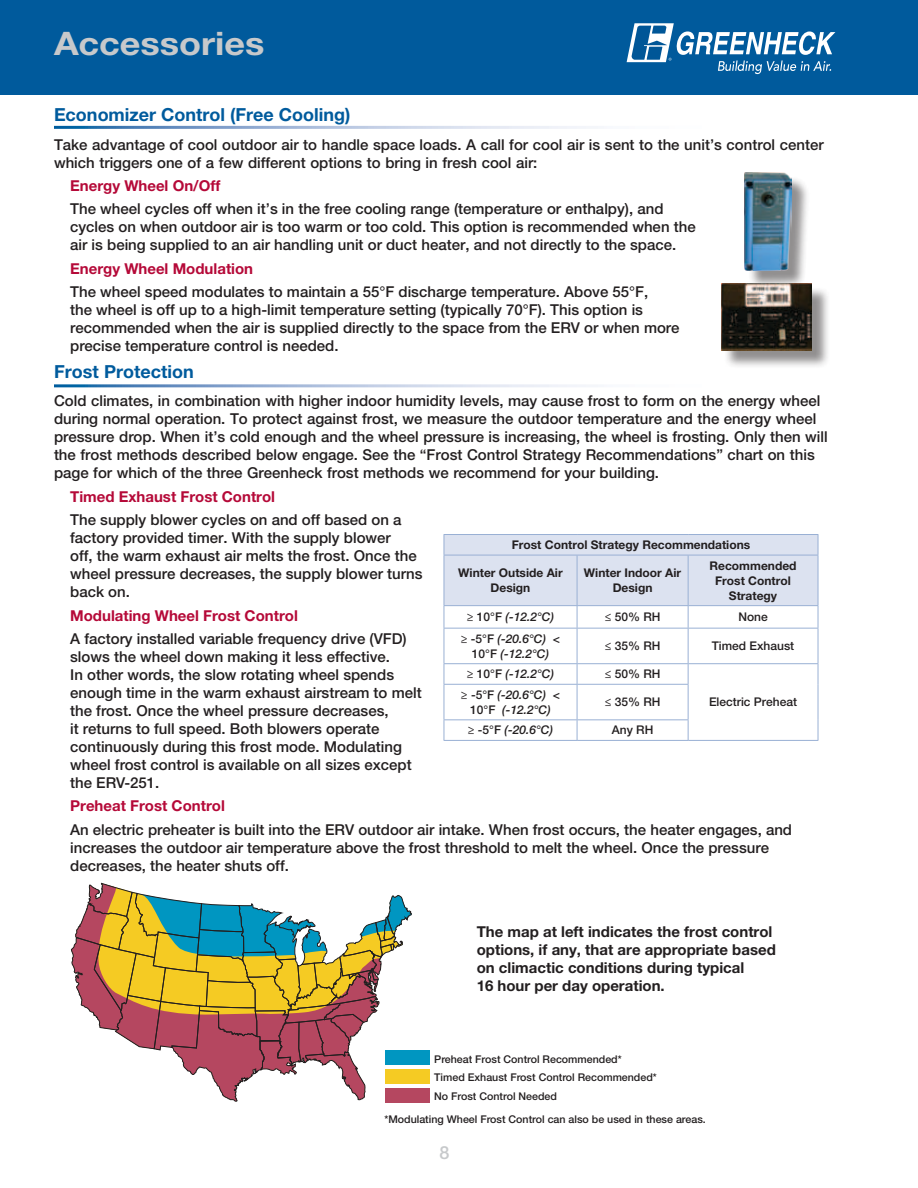
<style>
.page{position:relative;width:918px;height:1188px;background:#fff}
.page>*{position:absolute;margin:0;border:0;box-sizing:border-box;transform-origin:0 0}
.t1{font:700 32.4px "Helvetica Neue LT Std";color:#c7c9cb;scale:1.11 1}
.t2{font:700 18px "Helvetica Neue LT Std";color:#005b9d}
.t3{font:500 18px "Helvetica Neue LT Std";color:#c7c9cb}
.t4{font:500 15px/18px "Helvetica Neue LT Std";color:#231f20}
.t5{font:700 15px/18px "Helvetica Neue LT Std";color:#231f20}
.t6{font:700 15px "Helvetica Neue LT Std";color:#b50938}
.t7{font:700 12px/15px "Helvetica Neue LT Std";color:#231f20;text-align:center}
.t8{font:italic 500 12px/15px "Helvetica Neue LT Std";color:#231f20;text-align:center}
.t9{font:500 12px "Helvetica Neue LT Std";color:#231f20}
.t10{font:500 10.65px/18.6px "Helvetica Neue LT Std";color:#231f20}
.s1{font-style:normal}
</style>
<div class="page">
<div style="left:0;top:0;width:918px;height:94px;background:#005a9c"></div>
<svg style="left:627px;top:23px;width:208px;height:51px"></svg>
<div style="left:747px;top:175px;width:64px;height:114px;background:#231f20;opacity:.5"></div>
<img style="left:745px;top:172px;width:47px;height:98px">
<hr style="left:444px;top:534px;width:133px;height:1px;background:#99b0d4">
<hr style="left:577px;top:534px;width:111px;height:1px;background:#99b0d4">
<hr style="left:688px;top:534px;width:130px;height:1px;background:#99b0d4">
<svg style="left:444px;top:535px;width:375px;height:93px"></svg>
<hr style="left:444px;top:628px;width:133px;height:1px;background:#99b0d4">
<hr style="left:444px;top:629px;width:1px;height:34px;background:#99b0d4">
<hr style="left:577px;top:628px;width:111px;height:1px;background:#99b0d4">
<hr style="left:577px;top:629px;width:1px;height:34px;background:#99b0d4">
<hr style="left:688px;top:628px;width:130px;height:1px;background:#99b0d4">
<hr style="left:688px;top:629px;width:1px;height:34px;background:#99b0d4">
<hr style="left:818px;top:629px;width:1px;height:34px;background:#99b0d4">
<hr style="left:444px;top:663px;width:133px;height:1px;background:#99b0d4">
<svg style="left:444px;top:664px;width:1px;height:20px"></svg>
<hr style="left:577px;top:663px;width:111px;height:1px;background:#99b0d4">
<svg style="left:577px;top:664px;width:1px;height:20px"></svg>
<hr style="left:688px;top:663px;width:130px;height:1px;background:#99b0d4">
<svg style="left:688px;top:664px;width:1px;height:20px"></svg>
<svg style="left:818px;top:664px;width:1px;height:20px"></svg>
<hr style="left:818px;top:684px;width:1px;height:36px;background:#99b0d4">
<svg style="left:818px;top:720px;width:1px;height:20px"></svg>
<hr style="left:688px;top:740px;width:130px;height:1px;background:#99b0d4">
<hr style="left:444px;top:684px;width:133px;height:1px;background:#99b0d4">
<hr style="left:444px;top:685px;width:1px;height:34px;background:#99b0d4">
<hr style="left:577px;top:684px;width:112px;height:1px;background:#99b0d4">
<hr style="left:577px;top:685px;width:1px;height:34px;background:#99b0d4">
<hr style="left:688px;top:685px;width:1px;height:34px;background:#99b0d4">
<hr style="left:444px;top:719px;width:133px;height:1px;background:#99b0d4">
<svg style="left:444px;top:720px;width:1px;height:20px"></svg>
<hr style="left:577px;top:719px;width:112px;height:1px;background:#99b0d4">
<svg style="left:577px;top:720px;width:1px;height:20px"></svg>
<svg style="left:688px;top:720px;width:1px;height:20px"></svg>
<hr style="left:444px;top:740px;width:133px;height:1px;background:#99b0d4">
<hr style="left:577px;top:740px;width:111px;height:1px;background:#99b0d4">
<div style="left:723px;top:286px;width:107px;height:83px;background:#231f20;opacity:.5"></div>
<img style="left:721px;top:284px;width:91px;height:67px">
<svg style="left:71px;top:883px;width:341px;height:219px"></svg>
<div style="left:385px;top:1069px;width:45px;height:15px;background:#f5cb23"></div>
<div style="left:385px;top:1088px;width:45px;height:14px;background:#b54760"></div>
<div style="left:385px;top:1051px;width:45px;height:14px;background:#0096c1"></div>
<h1 class="t1" style="left:54px;top:23px;width:191px">Accessories</h1>
<p class="t2" style="left:54px;top:103px;width:298px">Economizer Control (Free Cooling)</p>
<p class="t4" style="left:54px;top:135px;width:771px">Take advantage of cool outdoor air to handle space loads. A call for cool air is sent to the unit’s control center which triggers one of a few different options to bring in fresh cool air:</p>
<p class="t6" style="left:70px;top:176px;width:152px">Energy Wheel On/Off</p>
<p class="t4" style="left:70px;top:200px;width:627px">The wheel cycles off when it’s in the free cooling range (temperature or enthalpy), and cycles on when outdoor air is too warm or too cold. This option is recommended when the air is being supplied to an air handling unit or duct heater, and not directly to the space.</p>
<p class="t6" style="left:70px;top:259px;width:185px">Energy Wheel Modulation</p>
<p class="t4" style="left:70px;top:283px;width:611px">The wheel speed modulates to maintain a 55°F discharge temperature. Above 55°F,<br>the wheel is off up to a high-limit temperature setting (typically 70°F). This option is recommended when the air is supplied directly to the space from the ERV or when more precise temperature control is needed.</p>
<p class="t2" style="left:54px;top:360px;width:141px">Frost Protection</p>
<p class="t4" style="left:54px;top:392px;width:775px">Cold climates, in combination with higher indoor humidity levels, may cause frost to form on the energy wheel during normal operation. To protect against frost, we measure the outdoor temperature and the energy wheel pressure drop. When it’s cold enough and the wheel pressure is increasing, the wheel is frosting. Only then will the frost methods described below engage. See the “Frost Control Strategy Recommendations” chart on this page for which of the three Greenheck frost methods we recommend for your building.</p>
<p class="t6" style="left:70px;top:487px;width:206px">Timed Exhaust Frost Control</p>
<p class="t4" style="left:70px;top:511px;width:354px">The supply blower cycles on and off based on a factory provided timer. With the supply blower<br>off, the warm exhaust air melts the frost. Once the wheel pressure decreases, the supply blower turns back on.</p>
<p class="t6" style="left:70px;top:606px;width:229px">Modulating Wheel Frost Control</p>
<p class="t4" style="left:70px;top:630px;width:353px">A factory installed variable frequency drive (VFD) slows the wheel down making it less effective.<br>In other words, the slow rotating wheel spends enough time in the warm exhaust airstream to melt the frost. Once the wheel pressure decreases,<br>it returns to full speed. Both blowers operate continuously during this frost mode. Modulating wheel frost control is available on all sizes except the ERV-251.</p>
<p class="t6" style="left:70px;top:797px;width:156px">Preheat Frost Control</p>
<p class="t4" style="left:70px;top:820px;width:723px">An electric preheater is built into the ERV outdoor air intake. When frost occurs, the heater engages, and increases the outdoor air temperature above the frost threshold to melt the wheel. Once the pressure decreases, the heater shuts off.</p>
<p class="t7" style="left:512px;top:537px;width:240px">Frost Control Strategy Recommendations</p>
<p class="t7" style="left:458px;top:565px;width:106px">Winter Outside Air<br>Design</p>
<p class="t7" style="left:584px;top:565px;width:99px">Winter Indoor Air<br>Design</p>
<p class="t7" style="left:710px;top:558px;width:89px">Recommended<br>Frost Control<br>Strategy</p>
<p class="t8" style="left:467px;top:609px;width:89px"><span class="s1">≥ 10°F</span> (-12.2°C)</p>
<p class="t9" style="left:605px;top:610px;width:57px">≤ 50% RH</p>
<p class="t9" style="left:738px;top:610px;width:31px">None</p>
<p class="t8" style="left:461px;top:631px;width:101px"><span class="s1">≥ -5°F</span> (-20.6°C) <span class="s1">&lt;<br>10°F</span> (-12.2°C)</p>
<p class="t9" style="left:605px;top:639px;width:57px">≤ 35% RH</p>
<p class="t9" style="left:712px;top:639px;width:84px">Timed Exhaust</p>
<p class="t8" style="left:467px;top:666px;width:89px"><span class="s1">≥ 10°F</span> (-12.2°C)</p>
<p class="t9" style="left:605px;top:667px;width:57px">≤ 50% RH</p>
<p class="t9" style="left:709px;top:695px;width:90px">Electric Preheat</p>
<p class="t8" style="left:461px;top:687px;width:101px"><span class="s1">≥ -5°F</span> (-20.6°C) <span class="s1">&lt;<br>10°F</span> (-12.2°C)</p>
<p class="t9" style="left:605px;top:695px;width:57px">≤ 35% RH</p>
<p class="t8" style="left:468px;top:723px;width:87px"><span class="s1">≥ -5°F</span> (-20.6°C)</p>
<p class="t9" style="left:612px;top:723px;width:43px">Any RH</p>
<p class="t5" style="left:477px;top:923px;width:301px">The map at left indicates the frost control options, if any, that are appropriate based on climactic conditions during typical<br>16 hour per day operation.</p>
<p class="t10" style="left:434px;top:1049px;width:224px">Preheat Frost Control Recommended*<br>Timed Exhaust Frost Control Recommended*<br>No Frost Control Needed</p>
<p class="t10" style="left:384px;top:1109px;width:323px">*Modulating Wheel Frost Control can also be used in these areas.</p>
<p class="t3" style="left:440px;top:1142px;width:12px">8</p>
</div>
